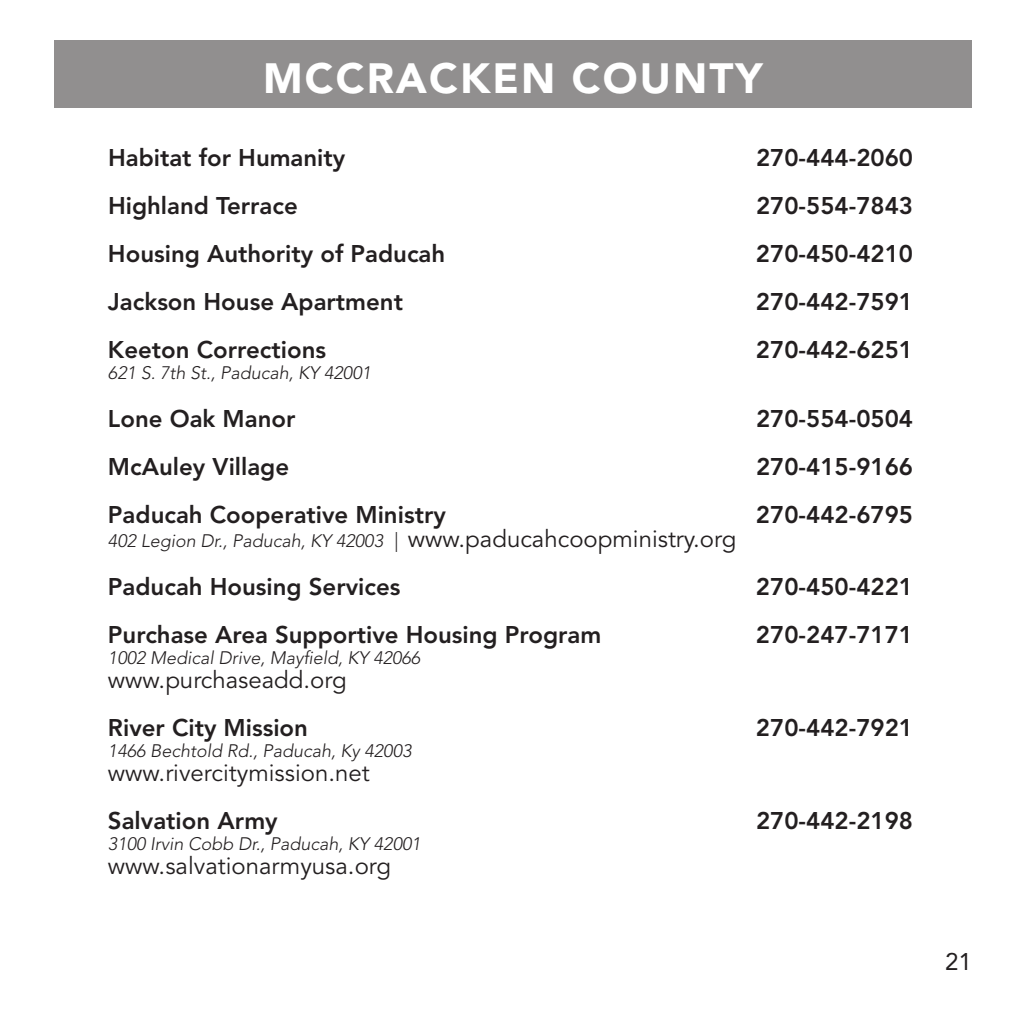
<style>
.page{position:relative;width:1026px;height:1026px;background:#fff}
.page>*{position:absolute;margin:0;border:0;box-sizing:border-box;transform-origin:0 0}
.t1{font:900 42px "Avenir LT Std";letter-spacing:.05em;color:#fff}
.t2{font:800 24px "Avenir LT Std";color:#231f20}
.t3{font:24px "Avenir LT Std";color:#231f20}
.t4{font:24px "Avenir LT Std";color:#231f20}
.t5{font:italic 300 18px "Avenir LT Std";color:#231f20}
.s1{font-weight:400;font-style:normal;font-size:24px}
</style>
<div class="page">
<div style="left:54px;top:40px;width:918px;height:68px;background:#918f8f"></div>
<h1 class="t1" style="left:263px;top:61px;width:501px">MCCRACKEN COUNTY</h1>
<p class="t2" style="left:108px;top:148px;width:239px">Habitat for Humanity</p>
<p class="t2" style="left:756px;top:148px;width:159px">270-444-2060</p>
<p class="t2" style="left:108px;top:196px;width:191px">Highland Terrace</p>
<p class="t2" style="left:756px;top:196px;width:159px">270-554-7843</p>
<p class="t2" style="left:108px;top:244px;width:339px">Housing Authority of Paducah</p>
<p class="t2" style="left:756px;top:244px;width:159px">270-450-4210</p>
<p class="t2" style="left:108px;top:292px;width:297px">Jackson House Apartment</p>
<p class="t2" style="left:756px;top:292px;width:159px">270-442-7591</p>
<p class="t2" style="left:108px;top:340px;width:220px">Keeton Corrections</p>
<p class="t2" style="left:756px;top:340px;width:159px">270-442-6251</p>
<p class="t5" style="left:108px;top:364px;width:265px">621 S. 7th St., Paducah, KY 42001</p>
<p class="t2" style="left:108px;top:409px;width:189px">Lone Oak Manor</p>
<p class="t2" style="left:756px;top:409px;width:159px">270-554-0504</p>
<p class="t2" style="left:108px;top:457px;width:183px">McAuley Village</p>
<p class="t2" style="left:756px;top:457px;width:159px">270-415-9166</p>
<p class="t2" style="left:108px;top:505px;width:339px">Paducah Cooperative Ministry</p>
<p class="t2" style="left:756px;top:505px;width:159px">270-442-6795</p>
<p class="t5" style="left:108px;top:532px;width:630px">402 Legion Dr., Paducah, KY 42003 | <span class="s1">www.paducahcoopministry.org</span></p>
<p class="t2" style="left:108px;top:577px;width:294px">Paducah Housing Services</p>
<p class="t2" style="left:756px;top:577px;width:159px">270-450-4221</p>
<p class="t2" style="left:108px;top:625px;width:495px">Purchase Area Supportive Housing Program</p>
<p class="t2" style="left:756px;top:625px;width:159px">270-247-7171</p>
<p class="t5" style="left:108px;top:649px;width:314px">1002 Medical Drive, Mayfield, KY 42066</p>
<p class="t3" style="left:108px;top:670px;width:240px">www.purchaseadd.org</p>
<p class="t2" style="left:108px;top:718px;width:202px">River City Mission</p>
<p class="t2" style="left:756px;top:718px;width:159px">270-442-7921</p>
<p class="t5" style="left:108px;top:742px;width:305px">1466 Bechtold Rd., Paducah, Ky 42003</p>
<p class="t3" style="left:108px;top:763px;width:263px">www.rivercitymission.net</p>
<p class="t2" style="left:108px;top:811px;width:171px">Salvation Army</p>
<p class="t2" style="left:756px;top:811px;width:159px">270-442-2198</p>
<p class="t5" style="left:108px;top:835px;width:314px">3100 Irvin Cobb Dr., Paducah, KY 42001</p>
<p class="t3" style="left:108px;top:856px;width:285px">www.salvationarmyusa.org</p>
<p class="t4" style="left:945px;top:951px;width:28px">21</p>
</div>
